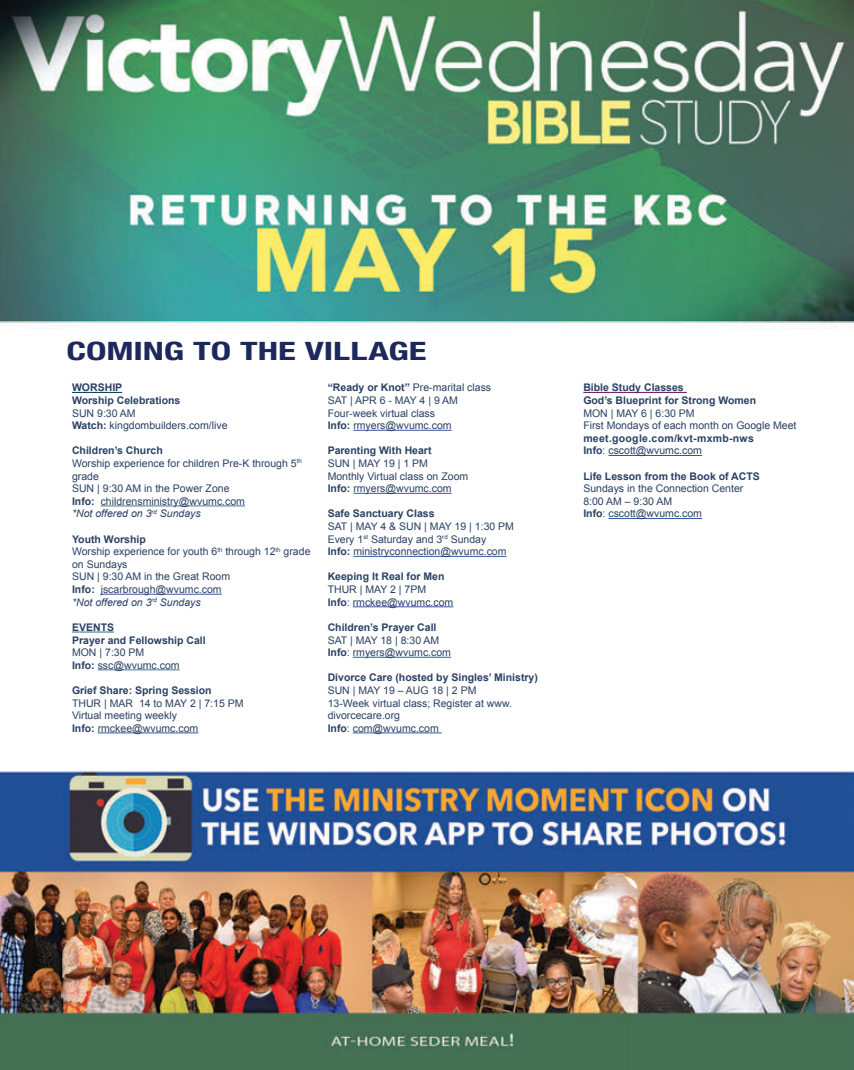
<style>
.page{position:relative;width:854px;height:1070px;background:#fff}
.page>*{position:absolute;margin:0;border:0;box-sizing:border-box;transform-origin:0 0}
.t1{font:700 condensed 25.2px "Helvetica Neue";color:#1d285c;scale:1.46 1}
.t2{font:10.5px/12.6px "Arial";color:#294164}
.t3{font:700 10.5px/12.6px "Arial";color:#294164}
.t4{font:700 10.5px/12.6px "Arial";letter-spacing:.025em;color:#294164}
.s1{font-weight:700}
.s2{font-style:italic}
.s3{font-weight:400}
</style>
<div class="page">
<img style="left:0;top:0;width:852px;height:322px">
<img style="left:0;top:322px;width:852px;height:747px">
<img style="left:628px;top:869px;width:21px;height:200px">
<hr style="left:72px;top:392px;width:50px;height:1px;background:#104760">
<hr style="left:101px;top:505px;width:144px;height:1px;background:#467887">
<hr style="left:101px;top:593px;width:121px;height:1px;background:#3853a3">
<hr style="left:72px;top:631px;width:42px;height:1px;background:#467887">
<hr style="left:98px;top:669px;width:81px;height:1px;background:#467887">
<hr style="left:98px;top:732px;width:100px;height:1px;background:#3853a3">
<hr style="left:353px;top:430px;width:98px;height:1px;background:#3853a3">
<hr style="left:353px;top:493px;width:98px;height:1px;background:#3853a3">
<hr style="left:353px;top:556px;width:153px;height:1px;background:#3853a3">
<hr style="left:352px;top:606px;width:101px;height:1px;background:#3853a3">
<hr style="left:352px;top:656px;width:99px;height:1px;background:#3853a3">
<hr style="left:352px;top:732px;width:89px;height:1px;background:#3853a3">
<hr style="left:583px;top:392px;width:103px;height:1px;background:#77236c">
<hr style="left:608px;top:455px;width:93px;height:1px;background:#3853a3">
<hr style="left:608px;top:518px;width:93px;height:1px;background:#3853a3">
<h1 class="t1" style="left:67px;top:330px;width:248px">COMING TO THE VILLAGE</h1>
<p class="t3" style="left:72px;top:381px;width:110px">WORSHIP<br>Worship Celebrations</p>
<p class="t2" style="left:72px;top:406px;width:157px">SUN 9:30 AM<br><span class="s1">Watch:</span> kingdombuilders.com/live</p>
<p class="t2" style="left:72px;top:444px;width:231px"><span class="s1">Children’s Church<br></span>Worship experience for children Pre-K through 5<sup>th </sup>grade<br>SUN | 9:30 AM in the Power Zone<br><span class="s1">Info:</span> childrensministry@wvumc.com<br><span class="s2">*Not offered on 3</span><sup>rd</sup> <span class="s2">Sundays</span></p>
<p class="t2" style="left:72px;top:532px;width:240px"><span class="s1">Youth Worship<br></span>Worship experience for youth 6<sup>th</sup> through 12<sup>th</sup> grade on Sundays<br>SUN | 9:30 AM in the Great Room<br><span class="s1">Info:</span> jscarbrough@wvumc.com<br><span class="s2">*Not offered on 3</span><sup>rd</sup> <span class="s2">Sundays</span></p>
<p class="t3" style="left:72px;top:621px;width:135px">EVENTS<br>Prayer and Fellowship Call</p>
<p class="t2" style="left:72px;top:646px;width:109px">MON | 7:30 PM<br><span class="s1">Info:</span> ssc@wvumc.com</p>
<p class="t3" style="left:72px;top:684px;width:141px">Grief Share: Spring Session</p>
<p class="t2" style="left:72px;top:696px;width:173px">THUR | MAR 14 to MAY 2 | 7:15 PM<br>Virtual meeting weekly<br><span class="s1">Info:</span> rmckee@wvumc.com</p>
<p class="t2" style="left:327px;top:381px;width:165px"><span class="s1">“Ready or Knot”</span> Pre-marital class<br>SAT | APR 6 - MAY 4 | 9 AM<br>Four-week virtual class<br><span class="s1">Info:</span> rmyers@wvumc.com</p>
<p class="t3" style="left:327px;top:444px;width:105px">Parenting With Heart</p>
<p class="t2" style="left:327px;top:457px;width:142px">SUN | MAY 19 | 1 PM<br>Monthly Virtual class on Zoom<br><span class="s1">Info:</span> rmyers@wvumc.com</p>
<p class="t3" style="left:327px;top:507px;width:108px">Safe Sanctuary Class</p>
<p class="t2" style="left:327px;top:520px;width:188px">SAT | MAY 4 &amp; SUN | MAY 19 | 1:30 PM<br>Every 1<sup>st</sup> Saturday and 3<sup>rd</sup> Sunday<br><span class="s1">Info:</span> ministryconnection@wvumc.com</p>
<p class="t3" style="left:327px;top:570px;width:118px">Keeping It Real for Men</p>
<p class="t2" style="left:327px;top:583px;width:127px">THUR | MAY 2 | 7PM<br><span class="s1">Info</span>: rmckee@wvumc.com</p>
<p class="t3" style="left:327px;top:621px;width:110px">Children’s Prayer Call</p>
<p class="t2" style="left:327px;top:633px;width:125px">SAT | MAY 18 | 8:30 AM<br><span class="s1">Info</span>: rmyers@wvumc.com</p>
<p class="t3" style="left:327px;top:671px;width:212px">Divorce Care (hosted by Singles’ Ministry)</p>
<p class="t2" style="left:327px;top:684px;width:186px">SUN | MAY 19 – AUG 18 | 2 PM<br>13-Week virtual class; Register at www. divorcecare.org<br><span class="s1">Info</span>: com@wvumc.com</p>
<p class="t3" style="left:583px;top:381px;width:174px">Bible Study Classes<br>God’s Blueprint for Strong Women</p>
<p class="t2" style="left:583px;top:406px;width:215px">MON | MAY 6 | 6:30 PM<br>First Mondays of each month on Google Meet</p>
<p class="t4" style="left:583px;top:432px;width:172px">meet.google.com/kvt-mxmb-nws<br>Info<span class="s3">: cscott@wvumc.com</span></p>
<p class="t3" style="left:583px;top:470px;width:178px">Life Lesson from the Book of ACTS</p>
<p class="t2" style="left:583px;top:482px;width:161px">Sundays in the Connection Center<br>8:00 AM – 9:30 AM<br><span class="s1">Info</span>: cscott@wvumc.com</p>
</div>
